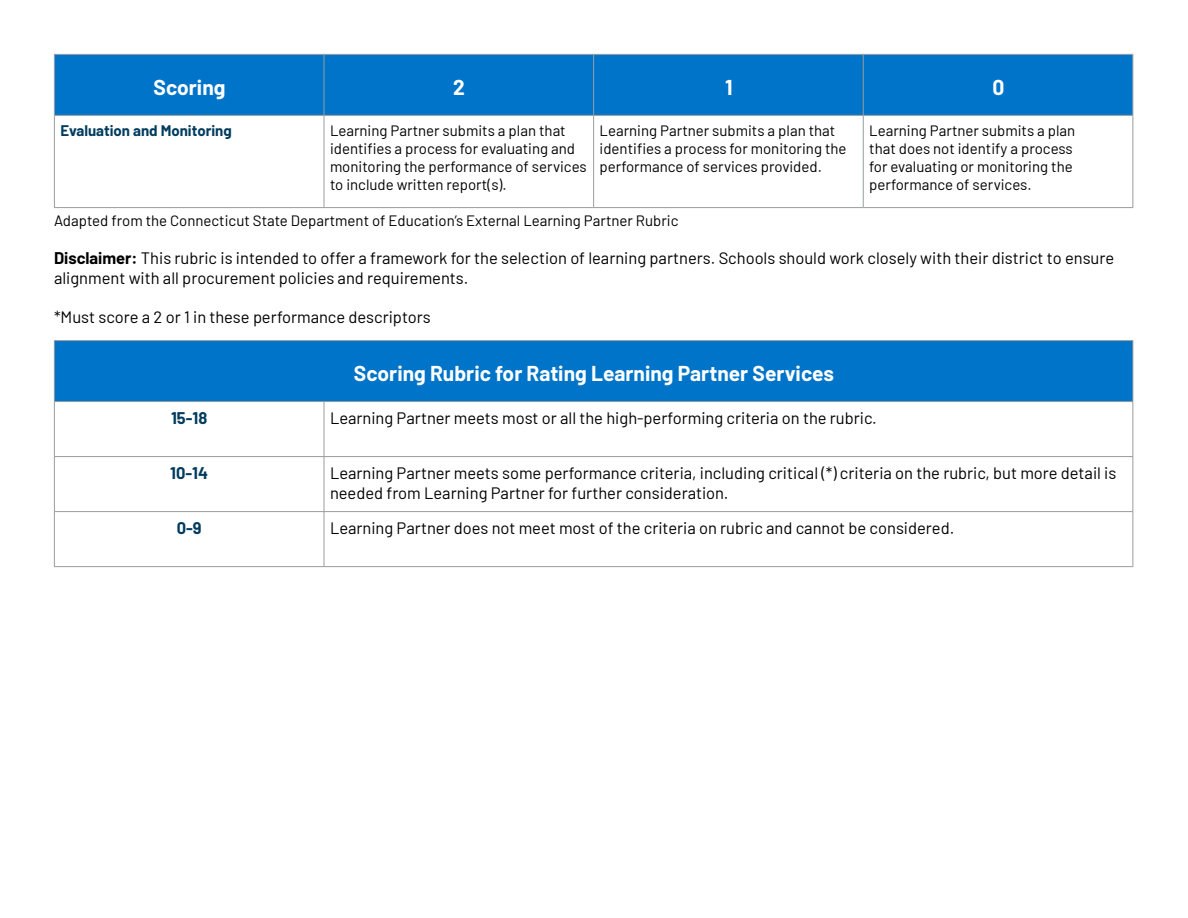
<style>
.page{position:relative;width:1188px;height:918px;background:#fff}
.page>*{position:absolute;margin:0;border:0;box-sizing:border-box;transform-origin:0 0}
.t1{font:700 21px "Barlow";color:#fff}
.t2{font:16.5px/19.8px "Barlow";color:#000}
.t3{font:700 16.5px "Barlow";color:#003b5e}
.t4{font:15px/18px "Barlow";color:#000}
.t5{font:700 15px "Barlow";color:#003b5e}
.s1{font-weight:700}
</style>
<div class="page">
<div style="left:55px;top:55px;width:1077px;height:60px;background:#0074c8"></div>
<hr style="left:54px;top:54px;width:270px;height:1px;background:#989c9f">
<hr style="left:54px;top:55px;width:1px;height:60px;background:#989c9f">
<hr style="left:324px;top:54px;width:270px;height:1px;background:#989c9f">
<hr style="left:324px;top:55px;width:1px;height:60px;background:#989c9f">
<hr style="left:594px;top:54px;width:269px;height:1px;background:#989c9f">
<hr style="left:593px;top:55px;width:1px;height:60px;background:#989c9f">
<hr style="left:863px;top:54px;width:270px;height:1px;background:#989c9f">
<hr style="left:863px;top:55px;width:1px;height:60px;background:#989c9f">
<hr style="left:1132px;top:55px;width:1px;height:60px;background:#989c9f">
<hr style="left:54px;top:115px;width:270px;height:1px;background:#989c9f">
<hr style="left:54px;top:116px;width:1px;height:91px;background:#989c9f">
<hr style="left:324px;top:115px;width:270px;height:1px;background:#989c9f">
<hr style="left:324px;top:116px;width:1px;height:91px;background:#989c9f">
<hr style="left:594px;top:115px;width:269px;height:1px;background:#989c9f">
<hr style="left:593px;top:116px;width:1px;height:91px;background:#989c9f">
<hr style="left:863px;top:115px;width:270px;height:1px;background:#989c9f">
<hr style="left:863px;top:116px;width:1px;height:91px;background:#989c9f">
<hr style="left:1132px;top:116px;width:1px;height:91px;background:#989c9f">
<hr style="left:54px;top:207px;width:270px;height:1px;background:#989c9f">
<hr style="left:324px;top:207px;width:270px;height:1px;background:#989c9f">
<hr style="left:594px;top:207px;width:269px;height:1px;background:#989c9f">
<hr style="left:863px;top:207px;width:270px;height:1px;background:#989c9f">
<div style="left:54px;top:341px;width:1079px;height:61px;background:#0074c8"></div>
<hr style="left:54px;top:340px;width:270px;height:1px;background:#989c9f">
<hr style="left:54px;top:341px;width:1px;height:60px;background:#989c9f">
<hr style="left:324px;top:340px;width:809px;height:1px;background:#989c9f">
<hr style="left:1132px;top:341px;width:1px;height:60px;background:#989c9f">
<hr style="left:54px;top:401px;width:270px;height:1px;background:#989c9f">
<hr style="left:54px;top:402px;width:1px;height:54px;background:#989c9f">
<hr style="left:324px;top:401px;width:809px;height:1px;background:#989c9f">
<hr style="left:324px;top:402px;width:1px;height:54px;background:#989c9f">
<hr style="left:1132px;top:402px;width:1px;height:54px;background:#989c9f">
<hr style="left:54px;top:456px;width:270px;height:1px;background:#989c9f">
<hr style="left:54px;top:457px;width:1px;height:54px;background:#989c9f">
<hr style="left:324px;top:456px;width:809px;height:1px;background:#989c9f">
<hr style="left:324px;top:457px;width:1px;height:54px;background:#989c9f">
<hr style="left:1132px;top:457px;width:1px;height:54px;background:#989c9f">
<hr style="left:54px;top:511px;width:270px;height:1px;background:#989c9f">
<hr style="left:54px;top:512px;width:1px;height:54px;background:#989c9f">
<hr style="left:324px;top:511px;width:809px;height:1px;background:#989c9f">
<hr style="left:324px;top:512px;width:1px;height:54px;background:#989c9f">
<hr style="left:1132px;top:512px;width:1px;height:54px;background:#989c9f">
<hr style="left:54px;top:566px;width:270px;height:1px;background:#989c9f">
<hr style="left:324px;top:566px;width:809px;height:1px;background:#989c9f">
<p class="t1" style="left:154px;top:72px;width:73px">Scoring</p>
<p class="t1" style="left:453px;top:72px;width:13px">2</p>
<p class="t1" style="left:725px;top:72px;width:9px">1</p>
<p class="t1" style="left:992px;top:72px;width:13px">0</p>
<p class="t5" style="left:60px;top:120px;width:173px">Evaluation and Monitoring</p>
<p class="t4" style="left:330px;top:121px;width:258px">Learning Partner submits a plan that identifies a process for evaluating and monitoring the performance of services to include written report(s).</p>
<p class="t4" style="left:600px;top:121px;width:248px">Learning Partner submits a plan that identifies a process for monitoring the performance of services provided.</p>
<p class="t4" style="left:869px;top:121px;width:208px">Learning Partner submits a plan that does not identify a process for evaluating or monitoring the performance of services.</p>
<p class="t4" style="left:54px;top:211px;width:626px">Adapted from the Connecticut State Department of Education’s External Learning Partner Rubric</p>
<p class="t2" style="left:54px;top:247px;width:1062px"><span class="s1">Disclaimer:</span> This rubric is intended to offer a framework for the selection of learning partners. Schools should work closely with their district to ensure alignment with all procurement policies and requirements.</p>
<p class="t2" style="left:54px;top:306px;width:378px">*Must score a 2 or 1 in these performance descriptors</p>
<p class="t1" style="left:354px;top:358px;width:482px">Scoring Rubric for Rating Learning Partner Services</p>
<p class="t3" style="left:171px;top:406px;width:38px">15-18</p>
<p class="t2" style="left:330px;top:407px;width:548px">Learning Partner meets most or all the high-performing criteria on the rubric.</p>
<p class="t3" style="left:170px;top:461px;width:39px">10-14</p>
<p class="t2" style="left:330px;top:462px;width:788px">Learning Partner meets some performance criteria, including critical (*) criteria on the rubric, but more detail is needed from Learning Partner for further consideration.</p>
<p class="t3" style="left:177px;top:516px;width:26px">0-9</p>
<p class="t2" style="left:330px;top:517px;width:626px">Learning Partner does not meet most of the criteria on rubric and cannot be considered.</p>
</div>
